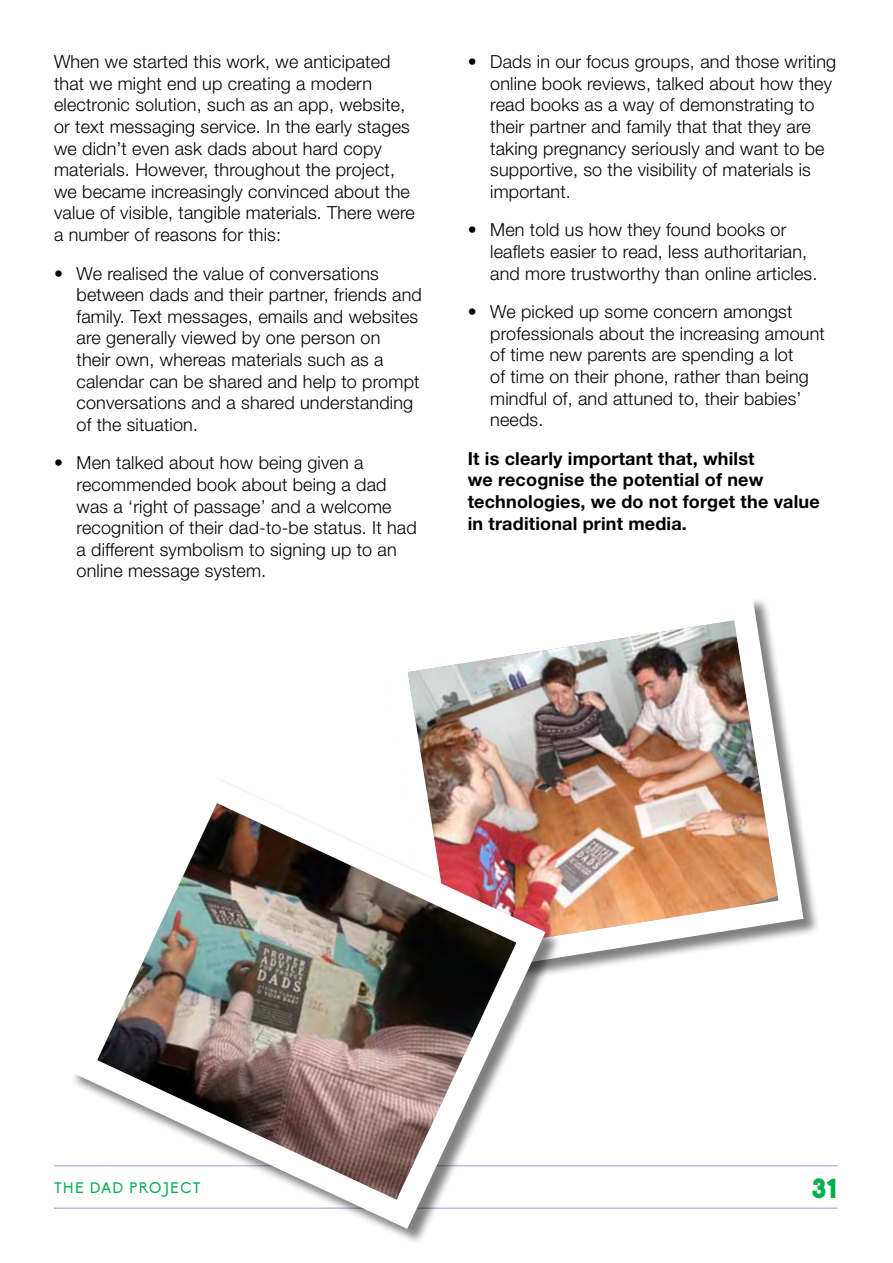
<style>
.page{position:relative;width:893px;height:1263px;background:#fff}
.page>*{position:absolute;margin:0;border:0;box-sizing:border-box;transform-origin:0 0}
.t1{font:900 27px "Biko";color:#00ae4d}
.t2{font:300 18px/21.6px "Helvetica Neue";letter-spacing:.01em;color:#000}
.t3{font:700 18px/21.6px "Helvetica Neue";letter-spacing:.01em;color:#000}
.t4{font:15px "Biko";letter-spacing:.1em;color:#00ae4d}
</style>
<div class="page">
<hr style="left:54px;top:1165px;width:783px;height:1px;background:#c5b7da">
<hr style="left:54px;top:1207px;width:783px;height:2px;background:#c5b7da">
<img style="left:408px;top:600px;width:408px;height:373px">
<img style="left:54px;top:759px;width:506px;height:483px">
<p class="t2" style="left:54px;top:51px;width:362px">When we started this work, we anticipated that we might end up creating a modern electronic solution, such as an app, website, or text messaging service. In the early stages we didn’t even ask dads about hard copy materials. However, throughout the project, we became increasingly convinced about the value of visible, tangible materials. There were a number of reasons for this:</p>
<p class="t2" style="left:76px;top:262px;width:347px;text-indent:-22px">• We realised the value of conversations between dads and their partner, friends and family. Text messages, emails and websites are generally viewed by one person on<br>their own, whereas materials such as a calendar can be shared and help to prompt conversations and a shared understanding of the situation.</p>
<p class="t2" style="left:76px;top:452px;width:342px;text-indent:-22px">• Men talked about how being given a recommended book about being a dad was a ‘right of passage’ and a welcome recognition of their dad-to-be status. It had a different symbolism to signing up to an online message system.</p>
<p class="t2" style="left:490px;top:51px;width:347px;text-indent:-23px">• Dads in our focus groups, and those writing online book reviews, talked about how they read books as a way of demonstrating to their partner and family that that they are taking pregnancy seriously and want to be supportive, so the visibility of materials is important.</p>
<p class="t2" style="left:490px;top:219px;width:329px;text-indent:-22px">• Men told us how they found books or leaflets easier to read, less authoritarian, and more trustworthy than online articles.</p>
<p class="t2" style="left:490px;top:301px;width:336px;text-indent:-22px">• We picked up some concern amongst professionals about the increasing amount of time new parents are spending a lot<br>of time on their phone, rather than being mindful of, and attuned to, their babies’ needs.</p>
<p class="t3" style="left:468px;top:447px;width:354px">It is clearly important that, whilst<br>we recognise the potential of new technologies, we do not forget the value in traditional print media.</p>
<p class="t4" style="left:54px;top:1180px;width:148px">THE DAD PROJECT</p>
<h1 class="t1" style="left:812px;top:1172px;width:27px">31</h1>
</div>
